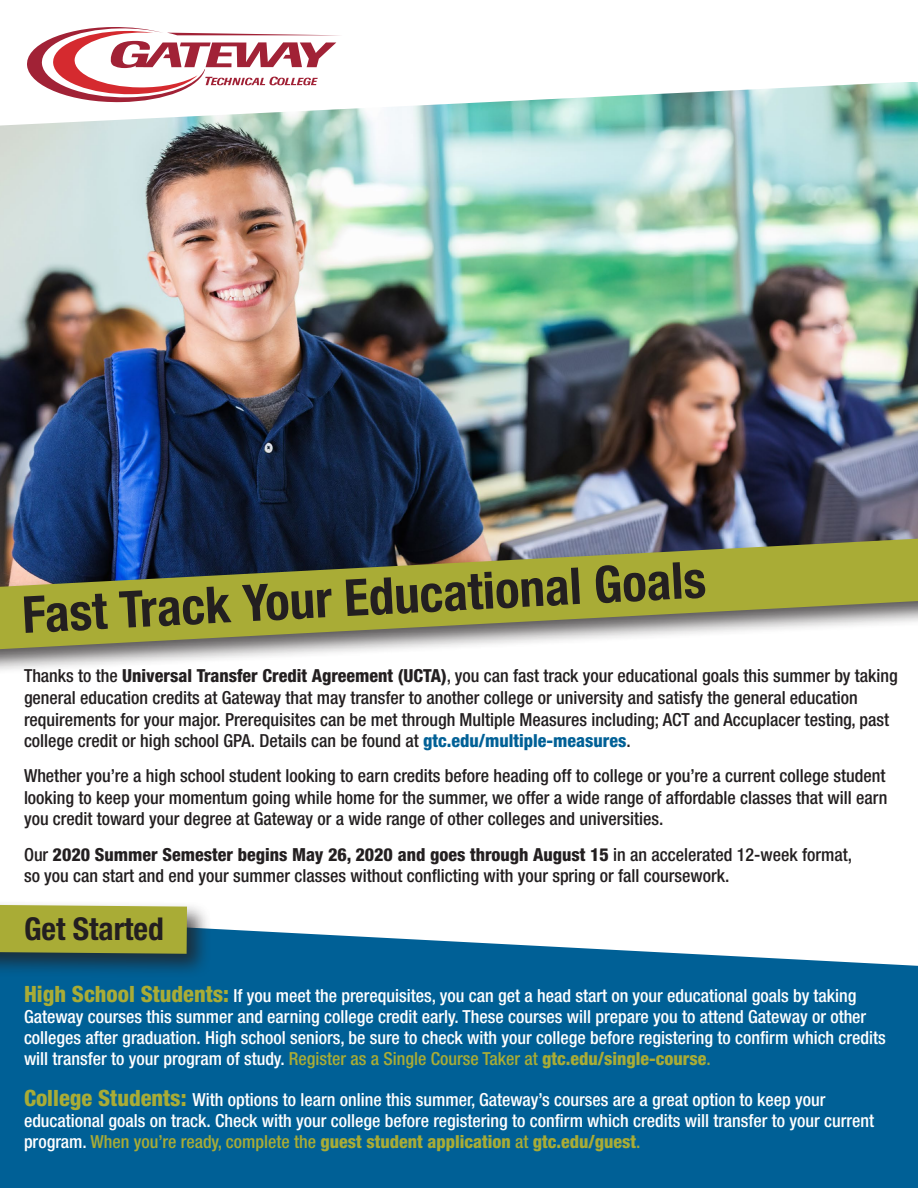
<style>
.page{position:relative;width:918px;height:1188px;background:#fff}
.page>*{position:absolute;margin:0;border:0;box-sizing:border-box;transform-origin:0 0}
.t1{font:700 condensed 51px "Helvetica Neue LT Std";color:#231f20}
.t2{font:700 condensed 31.5px "Helvetica Neue LT Std";color:#231f20}
.t3{font:500 condensed 18px/21.6px "Helvetica Neue LT Std";color:#231f20}
.t4{font:500 condensed 18px/21px "Helvetica Neue LT Std";color:#fff}
.s1{font-weight:800}
.s2{font-weight:800;color:#006096}
.s3{font-weight:800;font-size:22.5px;color:#a9ac36}
.s4{color:#a9ac36}
.s5{font-weight:800;color:#a9ac36}
</style>
<div class="page">
<img style="left:0;top:126px;width:918px;height:397px">
<img style="left:0;top:82px;width:918px;height:44px">
<svg style="left:27px;top:27px;width:316px;height:75px"></svg>
<div style="left:0;top:928px;width:918px;height:260px;background:#006096"></div>
<div style="left:0;top:523px;width:918px;height:154px;background:#231f20;opacity:.75"></div>
<svg style="left:0;top:539px;width:918px;height:110px;background:#94985c"></svg>
<div style="left:0;top:891px;width:212px;height:87px;background:#231f20;opacity:.75"></div>
<div style="left:0;top:905px;width:187px;height:49px;background:#a9ac36"></div>
<h1 class="t1" style="left:21px;top:584px;width:686px;rotate:-3deg">Fast Track Your Educational Goals</h1>
<p class="t3" style="left:24px;top:665px;width:875px">Thanks to the <span class="s1">Universal Transfer Credit Agreement (UCTA)</span>, you can fast track your educational goals this summer by taking general education credits at Gateway that may transfer to another college or university and satisfy the general education requirements for your major. Prerequisites can be met through Multiple Measures including; ACT and Accuplacer testing, past college credit or high school GPA. Details can be found at <span class="s2">gtc.edu/multiple-measures</span>.</p>
<p class="t3" style="left:24px;top:765px;width:865px;text-align:justify">Whether you’re a high school student looking to earn credits before heading off to college or you’re a current college student looking to keep your momentum going while home for the summer, we offer a wide range of affordable classes that will earn you credit toward your degree at Gateway or a wide range of other colleges and universities.</p>
<p class="t3" style="left:24px;top:843px;width:830px">Our <span class="s1">2020 Summer Semester begins May 26, 2020 and goes through August 15</span> in an accelerated 12-week format, so you can start and end your summer classes without conflicting with your spring or fall coursework.</p>
<h2 class="t2" style="left:24px;top:910px;width:141px">Get Started</h2>
<p class="t4" style="left:24px;top:985px;width:863px"><span class="s3">High School Students:</span> If you meet the prerequisites, you can get a head start on your educational goals by taking Gateway courses this summer and earning college credit early. These courses will prepare you to attend Gateway or other colleges after graduation. High school seniors, be sure to check with your college before registering to confirm which credits will transfer to your program of study. <span class="s4">Register as a Single Course Taker at</span> <span class="s5">gtc.edu/single-course</span><span class="s4">.</span></p>
<p class="t4" style="left:24px;top:1089px;width:852px"><span class="s3">College Students:</span> With options to learn online this summer, Gateway’s courses are a great option to keep your educational goals on track. Check with your college before registering to confirm which credits will transfer to your current program. <span class="s4">When you’re ready, complete the</span> <span class="s5">guest student application</span> <span class="s4">at</span> <span class="s5">gtc.edu/guest</span><span class="s4">.</span></p>
</div>
